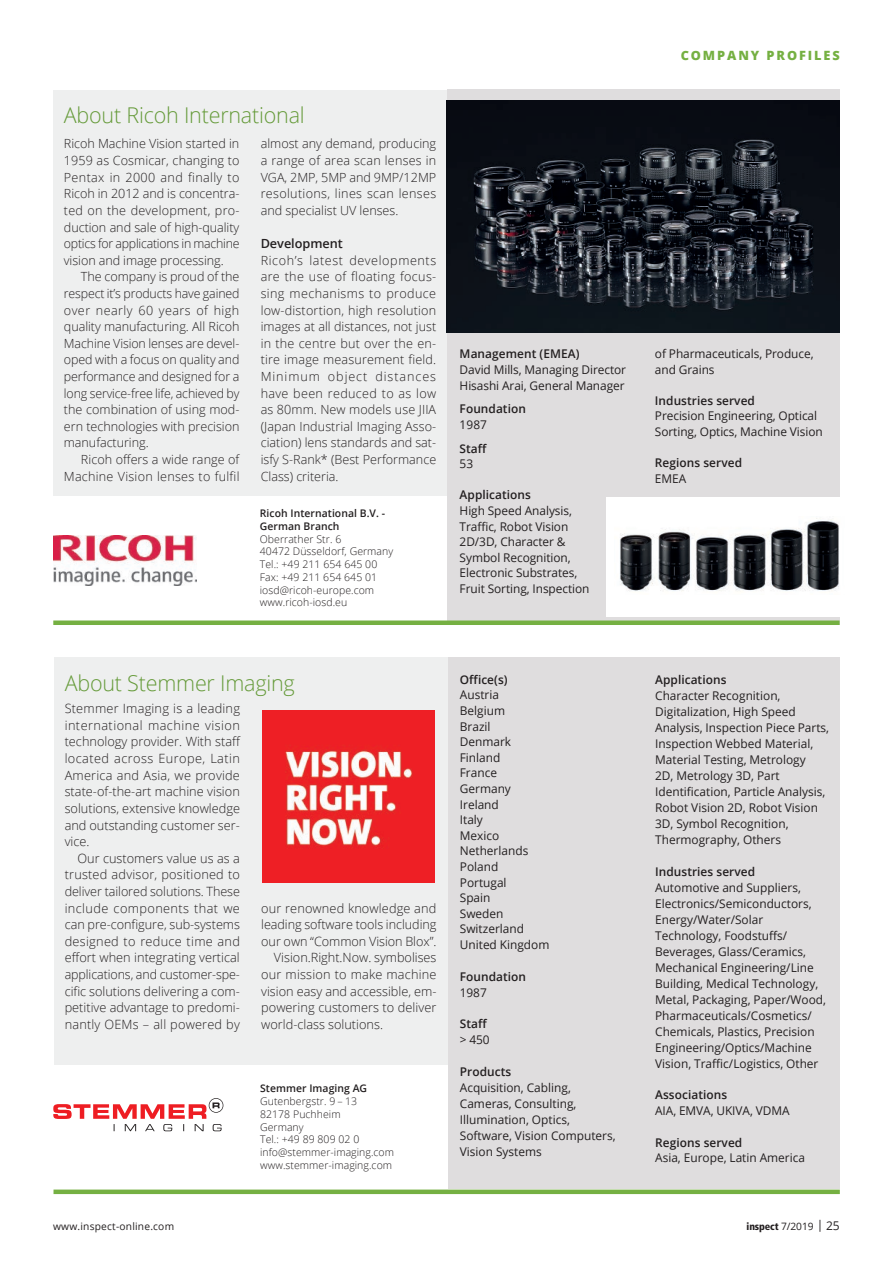
<style>
.page{position:relative;width:893px;height:1263px;background:#fff}
.page>*{position:absolute;margin:0;border:0;box-sizing:border-box;transform-origin:0 0}
.t1{font:300 21.75px "Open Sans";letter-spacing:-.01em;color:#659a39}
.t2{font:300 12.75px/16.6px "Open Sans";color:#231f20;text-align:justify}
.t3{font:800 12.75px "Open Sans";letter-spacing:.15em;color:#75b042}
.t4{font:300 12.6px/16.6px "Open Sans";color:#231f20;text-align:justify}
.t5{font:300 12.6px/16.6px "Open Sans";letter-spacing:.02em;color:#231f20;text-align:right}
.t6{font:600 12.6px "Open Sans";letter-spacing:-.005em;color:#231f20}
.t7{font:12px/15.6px "Open Sans";color:#231f20}
.t8{font:600 12px "Open Sans";letter-spacing:.005em;color:#231f20}
.t9{font:300 10.5px/12.8px "Open Sans";letter-spacing:.005em;color:#231f20}
.t10{font:600 10.5px/12.8px "Open Sans";letter-spacing:.005em;color:#231f20}
.t11{font:10.2px "Open Sans";letter-spacing:.02em;color:#231f20}
.t12{font:900 condensed 10.2px "Frutiger LT Com";letter-spacing:-.01em;color:#231f20}
.s1{font-family:"Open Sans";font-weight:400;font-stretch:normal}
.s2{font-family:"Open Sans";font-weight:400;font-stretch:normal;font-size:12px}
</style>
<div class="page">
<div style="left:447px;top:90px;width:393px;height:535px;background:#dfddde"></div>
<div style="left:53px;top:90px;width:394px;height:531px;background:#eeefef"></div>
<div style="left:54px;top:497px;width:393px;height:126px;background:#fff"></div>
<div style="left:53px;top:620px;width:787px;height:5px;background:#75b042"></div>
<img style="left:447px;top:101px;width:393px;height:231px">
<img style="left:54px;top:536px;width:143px;height:49px">
<div style="left:606px;top:498px;width:242px;height:119px;background:#fff"></div>
<img style="left:620px;top:518px;width:219px;height:73px">
<div style="left:447px;top:657px;width:393px;height:532px;background:#dfddde"></div>
<div style="left:54px;top:657px;width:393px;height:533px;background:#eeefef"></div>
<div style="left:54px;top:1066px;width:393px;height:126px;background:#fff"></div>
<div style="left:54px;top:1189px;width:786px;height:5px;background:#75b042"></div>
<svg style="left:53px;top:1098px;width:170px;height:33px"></svg>
<img style="left:262px;top:711px;width:172px;height:171px">
<h1 class="t1" style="left:64px;top:101px;width:242px">About Ricoh International</h1>
<p class="t4" style="left:64px;top:135px;width:177px">Ricoh Machine Vision started in 1959 as Cosmicar, changing to Pentax in 2000 and finally to Ricoh in 2012 and is concentra&shy;ted on the development, pro&shy;duction and sale of high-quality optics for applications in machine vision and image processing.</p>
<p class="t4" style="left:64px;top:268px;width:177px;text-indent:17px">The company is proud of the respect it’s products have gained over nearly 60 years of high quality manufacturing. All Ricoh Machine Vision lenses are devel&shy;oped with a focus on quality and performance and designed for a long service-free life, achieved by the combination of using mod&shy;ern technologies with precision manufacturing.</p>
<p class="t5" style="left:64px;top:451px;width:177px">Ricoh offers a wide range of<br>Machine Vision lenses to fulfil</p>
<p class="t4" style="left:261px;top:135px;width:177px">almost any demand, producing a range of area scan lenses in VGA, 2MP, 5MP and 9MP/12MP resolutions, lines scan lenses and specialist UV lenses.</p>
<p class="t6" style="left:261px;top:235px;width:84px">Development</p>
<p class="t4" style="left:261px;top:251px;width:177px">Ricoh’s latest developments are the use of floating focus&shy;sing mechanisms to produce low-distortion, high resolution images at all distances, not just in the centre but over the en&shy;tire image measurement field.<br>Minimum object distances have been reduced to as low as 80mm. New models use JIIA (Japan Industrial Imaging Asso&shy;ciation) lens standards and sat&shy;isfy S-Rank* (Best Performance Class) criteria.</p>
<p class="t10" style="left:260px;top:507px;width:127px">Ricoh International B.V. -<br>German Branch</p>
<p class="t9" style="left:260px;top:532px;width:135px">Oberrather Str. 6<br>40472 Düsseldorf, Germany<br>Tel.: +49 211 654 645 00<br>Fax: +49 211 654 645 01 iosd@ricoh-europe.com www.ricoh-iosd.eu</p>
<p class="t8" style="left:460px;top:346px;width:121px">Management (EMEA)</p>
<p class="t7" style="left:460px;top:361px;width:168px">David Mills, Managing Director<br>Hisashi Arai, General Manager</p>
<p class="t8" style="left:460px;top:401px;width:68px">Foundation</p>
<p class="t7" style="left:460px;top:416px;width:29px">1987</p>
<p class="t8" style="left:460px;top:440px;width:28px">Staff</p>
<p class="t7" style="left:460px;top:456px;width:15px">53</p>
<p class="t8" style="left:460px;top:487px;width:73px">Applications</p>
<p class="t7" style="left:460px;top:502px;width:131px">High Speed Analysis,<br>Traffic, Robot Vision<br>2D/3D, Character &amp;<br>Symbol Recognition,<br>Electronic Substrates,<br>Fruit Sorting, Inspection</p>
<h1 class="t1" style="left:65px;top:668px;width:232px">About Stemmer Imaging</h1>
<p class="t2" style="left:65px;top:700px;width:177px">Stemmer Imaging is a leading international machine vision technology provider. With staff located across Europe, Latin America and Asia, we provide state-of-the-art machine vision solutions, extensive knowledge and outstanding customer ser&shy;vice.</p>
<p class="t2" style="left:65px;top:849px;width:177px;text-indent:13px">Our customers value us as a trusted advisor, positioned to deliver tailored solutions. These include components that we can pre-configure, sub-systems designed to reduce time and effort when integrating vertical applications, and customer-spe&shy;cific solutions delivering a com&shy;petitive advantage to predomi&shy;nantly OEMs – all powered by</p>
<p class="t2" style="left:261px;top:899px;width:177px">our renowned knowledge and</p>
<p class="t2" style="left:261px;top:916px;width:177px">leading software tools including</p>
<p class="t2" style="left:261px;top:932px;width:177px">our own “Common Vision Blox”.</p>
<p class="t2" style="left:274px;top:949px;width:164px">Vision.Right.Now. symbolises</p>
<p class="t2" style="left:261px;top:966px;width:177px">our mission to make machine</p>
<p class="t2" style="left:261px;top:982px;width:177px">vision easy and accessible, em-</p>
<p class="t2" style="left:261px;top:999px;width:177px">powering customers to deliver</p>
<p class="t2" style="left:261px;top:1015px;width:123px">world-class solutions.</p>
<p class="t10" style="left:260px;top:1082px;width:109px">Stemmer Imaging AG</p>
<p class="t9" style="left:260px;top:1095px;width:136px">Gutenbergstr. 9 – 13<br>82178 Puchheim<br>Germany<br>Tel.: +49 89 809 02 0 info@stemmer-imaging.com www.stemmer-imaging.com</p>
<p class="t8" style="left:460px;top:671px;width:49px">Office(s)</p>
<p class="t7" style="left:460px;top:687px;width:91px">Austria<br>Belgium<br>Brazil<br>Denmark<br>Finland<br>France<br>Germany<br>Ireland<br>Italy<br>Mexico<br>Netherlands<br>Poland<br>Portugal<br>Spain<br>Sweden<br>Switzerland<br>United Kingdom</p>
<p class="t8" style="left:460px;top:968px;width:68px">Foundation</p>
<p class="t7" style="left:460px;top:984px;width:29px">1987</p>
<p class="t8" style="left:460px;top:1015px;width:28px">Staff</p>
<p class="t7" style="left:460px;top:1032px;width:31px">&gt; 450</p>
<p class="t8" style="left:460px;top:1063px;width:53px">Products</p>
<p class="t7" style="left:460px;top:1079px;width:157px;line-height:16px">Acquisition, Cabling,<br>Cameras, Consulting,<br>Illumination, Optics,<br>Software, Vision Computers,<br>Vision Systems</p>
<p class="t3" style="left:681px;top:46px;width:23px">COMPAN</p>
<p class="t3" style="left:751px;top:46px;width:82px">Y PROFI LES</p>
<p class="t7" style="left:655px;top:346px;width:160px">of Pharmaceuticals, Produce, and Grains</p>
<p class="t8" style="left:655px;top:392px;width:102px">Industries served</p>
<p class="t7" style="left:655px;top:408px;width:169px">Precision Engineering, Optical<br>Sorting, Optics, Machine Vision</p>
<p class="t8" style="left:655px;top:454px;width:89px">Regions served</p>
<p class="t7" style="left:655px;top:470px;width:33px">EMEA</p>
<p class="t8" style="left:655px;top:671px;width:73px">Applications</p>
<p class="t7" style="left:655px;top:687px;width:176px;line-height:16px">Character Recognition,<br>Digitalization, High Speed<br>Analysis, Inspection Piece Parts,<br>Inspection Webbed Material,<br>Material Testing, Metrology<br>2D, Metrology 3D, Part<br>Identification, Particle Analysis,<br>Robot Vision 2D, Robot Vision<br>3D, Symbol Recognition,<br>Thermography, Others</p>
<p class="t8" style="left:655px;top:863px;width:102px">Industries served</p>
<p class="t7" style="left:655px;top:879px;width:172px;line-height:16px">Automotive and Suppliers,<br>Electronics/Semiconductors,<br>Energy/Water/Solar<br>Technology, Foodstuffs/<br>Beverages, Glass/Ceramics,<br>Mechanical Engineering/Line<br>Building, Medical Technology,<br>Metal, Packaging, Paper/Wood,<br>Pharmaceuticals/Cosmetics/<br>Chemicals, Plastics, Precision<br>Engineering/Optics/Machine<br>Vision, Traffic/Logistics, Other</p>
<p class="t8" style="left:655px;top:1087px;width:73px">Associations</p>
<p class="t7" style="left:655px;top:1103px;width:136px">AIA, EMVA, UKIVA, VDMA</p>
<p class="t8" style="left:655px;top:1134px;width:89px">Regions served</p>
<p class="t7" style="left:655px;top:1150px;width:151px">Asia, Europe, Latin America</p>
<p class="t11" style="left:53px;top:1219px;width:123px">www.inspect-online.com</p>
<p class="t12" style="left:747px;top:1220px;width:95px">inspect <span class="s1">7/2019</span> <span class="s2">| 25</span></p>
</div>
